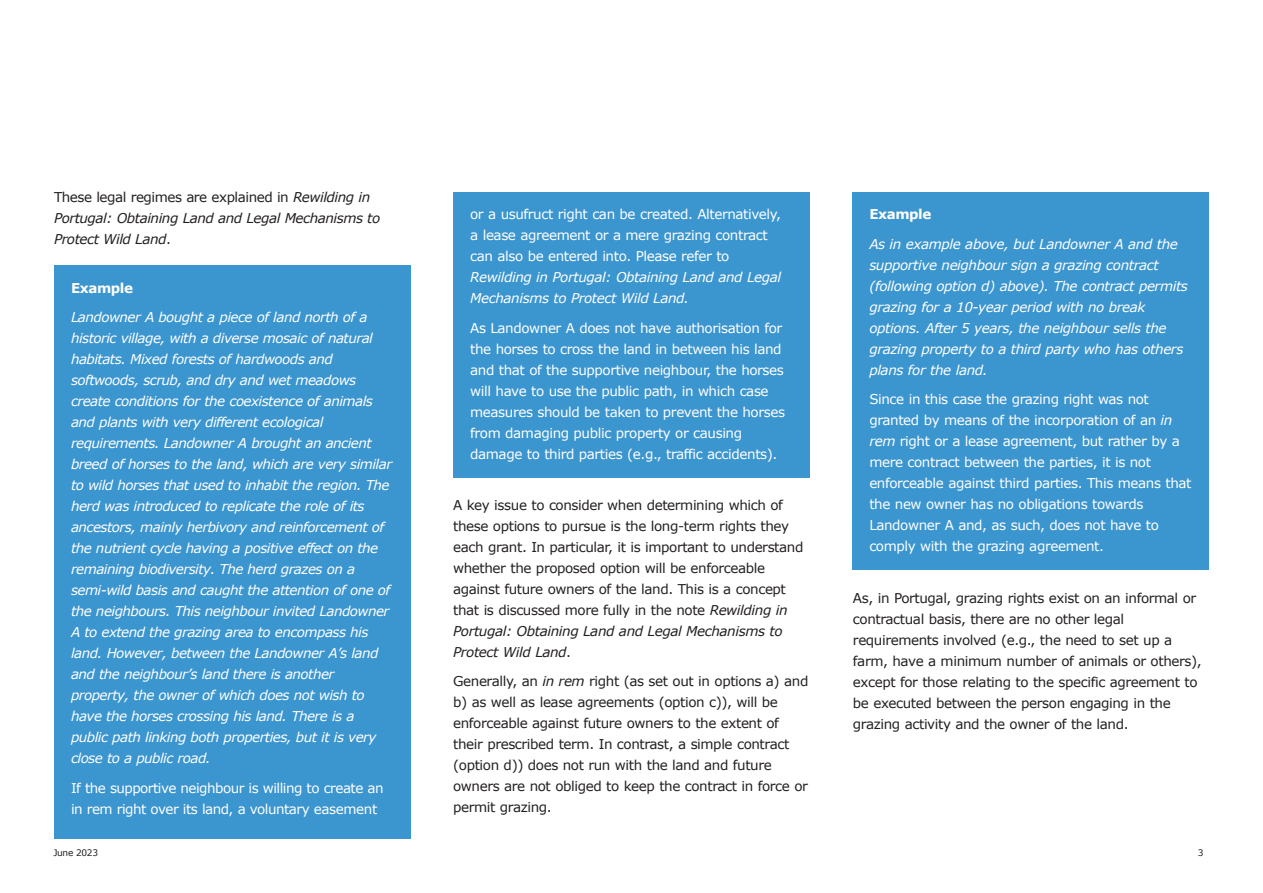
<style>
.page{position:relative;width:1263px;height:893px;background:#fff}
.page>*{position:absolute;margin:0;border:0;box-sizing:border-box;transform-origin:0 0}
.Body_text{font:italic 13.5px/21px "Verdana";letter-spacing:-.04em;color:#fff}
.Heading_2{font:13.5px/21px "Verdana";letter-spacing:-.03em;color:#231f20}
.Body_text-2{font:13.5px/21px "Verdana";letter-spacing:-.03em;color:#fff}
.Body_text-3{font:13.5px/21px "Verdana";letter-spacing:-.03em;color:#231f20}
.Heading_2-2{font:13.5px/21px "Verdana";letter-spacing:-.03em;color:#fff}
.Heading_2-3{font:italic 13.5px/21px "Verdana";letter-spacing:-.03em;color:#fff}
.Body_text-4{font:italic 13.5px/21px "Verdana";letter-spacing:-.035em;color:#231f20}
.Body_text-5{font:700 13.5px "Verdana";letter-spacing:-.03em;color:#fff}
.Heading_2-4{font:700 13.5px "Verdana";letter-spacing:-.03em;color:#fff}
.t1{font:9px "Verdana";letter-spacing:-.03em;color:#231f20}
.s1{font-style:normal}
.s2{font-style:italic}
</style>
<div class="page">
<div style="left:54px;top:265px;width:357px;height:574px;background:#3b95cf"></div>
<div style="left:453px;top:192px;width:357px;height:285px;background:#3b95cf"></div>
<div style="left:852px;top:192px;width:357px;height:378px;background:#3b95cf"></div>
<p class="Body_text-4" style="left:54px;top:187px;width:328px"><span class="s1">These legal regimes are explained in</span> Rewilding in<br>Portugal: Obtaining Land and Legal Mechanisms to<br>Protect Wild Land<span class="s1">.</span></p>
<p class="Body_text-5" style="left:71px;top:278px;width:64px">Example</p>
<p class="Body_text" style="left:71px;top:307px;width:323px">Landowner A bought a piece of land north of a historic village, with a diverse mosaic of natural habitats. Mixed forests of hardwoods and softwoods, scrub, and dry and wet meadows create conditions for the coexistence of animals and plants with very different ecological requirements. Landowner A brought an ancient breed of horses to the land, which are very similar to wild horses that used to inhabit the region. The herd was introduced to replicate the role of its ancestors, mainly herbivory and reinforcement of the nutrient cycle having a positive effect on the remaining biodiversity. The herd grazes on a semi-wild basis and caught the attention of one of the neighbours. This neighbour invited Landowner A to extend the grazing area to encompass his land. However, between the Landowner A’s land and the neighbour’s land there is another property, the owner of which does not wish to have the horses crossing his land. There is a public path linking both properties, but it is very close to a public road.</p>
<p class="Body_text-2" style="left:71px;top:777px;width:314px">If the supportive neighbour is willing to create an in rem right over its land, a voluntary easement</p>
<p class="Body_text-2" style="left:470px;top:204px;width:312px">or a usufruct right can be created. Alternatively, a lease agreement or a mere grazing contract can also be entered into. Please refer to <span class="s2">Rewilding in Portugal: Obtaining Land and Legal Mechanisms to Protect Wild Land.</span></p>
<p class="Body_text-2" style="left:470px;top:317px;width:316px">As Landowner A does not have authorisation for the horses to cross the land in between his land and that of the supportive neighbour, the horses will have to use the public path, in which case measures should be taken to prevent the horses from damaging public property or causing damage to third parties (e.g., traffic accidents).</p>
<p class="Body_text-3" style="left:453px;top:494px;width:352px">A key issue to consider when determining which of these options to pursue is the long-term rights they each grant. In particular, it is important to understand whether the proposed option will be enforceable against future owners of the land. This is a concept that is discussed more fully in the note <span class="s2">Rewilding in Portugal: Obtaining Land and Legal Mechanisms to Protect Wild Land</span>.</p>
<p class="Heading_2" style="left:453px;top:671px;width:357px">Generally, an <span class="s2">in rem</span> right (as set out in options a) and b) as well as lease agreements (option c)), will be enforceable against future owners to the extent of their prescribed term. In contrast, a simple contract (option d)) does not run with the land and future owners are not obliged to keep the contract in force or permit grazing.</p>
<p class="Heading_2-4" style="left:869px;top:205px;width:64px">Example</p>
<p class="Heading_2-3" style="left:869px;top:233px;width:320px">As in example above, but Landowner A and the supportive neighbour sign a grazing contract (following option d) above). The contract permits grazing for a 10-year period with no break options. After 5 years, the neighbour sells the grazing property to a third party who has others plans for the land.</p>
<p class="Heading_2-2" style="left:869px;top:389px;width:324px">Since in this case the grazing right was not granted by means of the incorporation of an <span class="s2">in rem</span> right or a lease agreement, but rather by a mere contract between the parties, it is not enforceable against third parties. This means that the new owner has no obligations towards Landowner A and, as such, does not have to comply with the grazing agreement.</p>
<p class="Heading_2" style="left:853px;top:587px;width:350px">As, in Portugal, grazing rights exist on an informal or contractual basis, there are no other legal requirements involved (e.g., the need to set up a farm, have a minimum number of animals or others), except for those relating to the specific agreement to be executed between the person engaging in the grazing activity and the owner of the land.</p>
<p class="t1" style="left:53px;top:847px;width:46px">June 2023</p>
<p class="t1" style="left:1198px;top:847px;width:7px">3</p>
</div>
